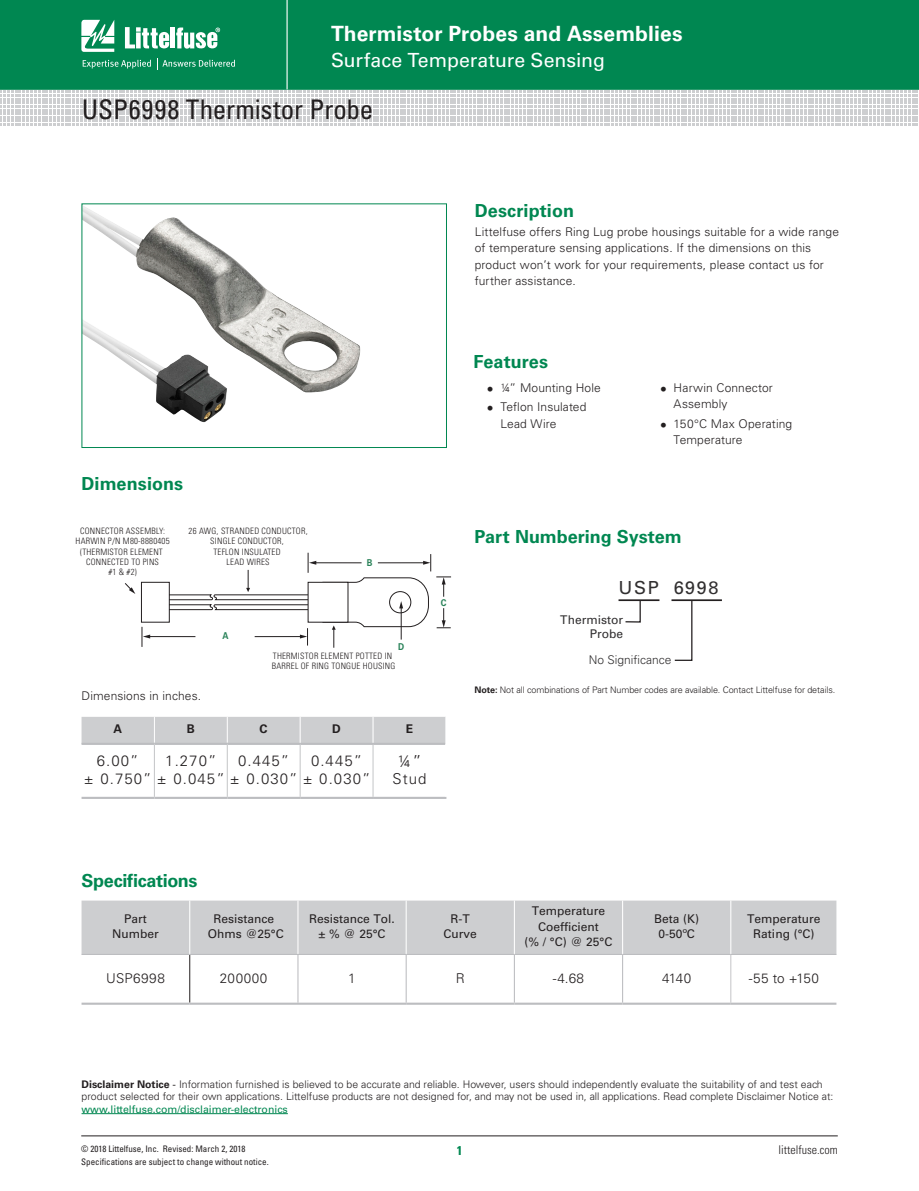
<style>
.page{position:relative;width:919px;height:1191px;background:#fff}
.page>*{position:absolute;margin:0;border:0;box-sizing:border-box;transform-origin:0 0}
.t1{font:condensed 27px "Univers LT Std";color:#231f20}
.t2{font:700 21px "Univers LT Std";letter-spacing:.005em;color:#fff}
.t3{font:19.5px "Univers LT Std";color:#fff}
.t4{font:700 18px "Univers LT Std";color:#008751}
.t5{font:700 18px "Univers LT Std";letter-spacing:-.02em;color:#008751}
.t6{font:18px "Univers";letter-spacing:.09em;color:#312f30}
.t7{font:300 16.5px "Univers LT Std";color:#231f20}
.t8{font:300 15px/18px "Univers LT Std";letter-spacing:.07em;color:#231f20}
.t9{font:300 13.5px "Univers LT Std";letter-spacing:.03em;color:#231f20}
.t10{font:700 condensed 12.75px "Univers LT Std";color:#008751}
.t11{font:12.6px "Univers";color:#211e1e;scale:.86 1}
.t12{font:300 12px/16.5px "Univers LT Std";letter-spacing:.01em;color:#231f20}
.t13{font:12px/15.8px "Univers LT Std";color:#231f20;text-align:center}
.t14{font:12px/13.5px "Univers";color:#312f30;text-align:right}
.t15{font:300 condensed 12px "Univers LT Std";color:#231f20}
.t16{font:300 12px "Univers";color:#312f30}
.t17{font:700 12px "Univers LT Std";color:#231f20}
.t18{font:300 10.5px/12px "Univers LT Std";color:#231f20}
.t19{font:10.5px "Univers LT Std";color:#008751}
.t20{font:9.45px "Univers";color:#231f20;scale:.9 1}
.t21{font:700 9.45px "Univers";color:#2b835a;scale:.9 1}
.t22{font:condensed 9px "Univers LT Std";color:#231f20}
.t23{font:300 9px "Univers";letter-spacing:-.01em;color:#231f20}
.t24{font:300 condensed 8.85px/10.2px "Univers";letter-spacing:.025em;color:#231f20;text-align:center}
.s1{font-family:"Univers";font-size:13.5px}
.s2{font-weight:700}
.s3{font-weight:400}
</style>
<div class="page">
<hr style="left:81px;top:1135px;width:756px;height:1px;background:#231f20">
<div style="left:0;top:0;width:918px;height:90px;background:#008751"></div>
<hr style="left:286px;top:0;width:1px;height:89px;background:#fff">
<svg style="left:81px;top:20px;width:33px;height:32px"></svg>
<div style="left:170px;top:28px;width:5px;height:20px;background:#fff"></div>
<svg style="left:176px;top:28px;width:44px;height:21px"></svg>
<svg style="left:125px;top:27px;width:44px;height:21px"></svg>
<svg style="left:83px;top:60px;width:68px;height:9px"></svg>
<svg style="left:157px;top:58px;width:78px;height:11px"></svg>
<svg style="left:0;top:91px;width:917px;height:35px"></svg>
<hr style="left:81px;top:1113px;width:207px;height:1px;background:#008751">
<img style="left:83px;top:206px;width:277px;height:216px">
<div style="left:81px;top:203px;width:366px;height:245px;border:1px solid #008751"></div>
<hr style="left:81px;top:797px;width:73px;height:2px;background:#bcbdc0">
<hr style="left:154px;top:797px;width:73px;height:2px;background:#bcbdc0">
<hr style="left:227px;top:797px;width:73px;height:2px;background:#bcbdc0">
<hr style="left:300px;top:797px;width:73px;height:2px;background:#bcbdc0">
<hr style="left:373px;top:797px;width:73px;height:2px;background:#bcbdc0">
<hr style="left:81px;top:743px;width:73px;height:2px;background:#bcbdc0">
<hr style="left:154px;top:743px;width:73px;height:2px;background:#bcbdc0">
<hr style="left:227px;top:743px;width:73px;height:2px;background:#bcbdc0">
<hr style="left:300px;top:743px;width:73px;height:2px;background:#bcbdc0">
<hr style="left:373px;top:743px;width:72px;height:2px;background:#bcbdc0">
<div style="left:81px;top:717px;width:365px;height:27px;background:#cdced0"></div>
<hr style="left:154px;top:745px;width:1px;height:52px;background:#c7c8ca">
<hr style="left:227px;top:745px;width:1px;height:52px;background:#c7c8ca">
<hr style="left:299px;top:745px;width:2px;height:52px;background:#c7c8ca">
<hr style="left:372px;top:745px;width:1px;height:52px;background:#c7c8ca">
<svg style="left:125px;top:583px;width:10px;height:11px"></svg>
<div style="left:141px;top:582px;width:28px;height:40px;border:1px solid #231f20"></div>
<svg style="left:142px;top:553px;width:309px;height:94px"></svg>
<div style="left:81px;top:900px;width:755px;height:54px;background:#cdced0"></div>
<hr style="left:189px;top:955px;width:1px;height:47px;background:#231f20">
<hr style="left:297px;top:955px;width:1px;height:47px;background:#bcbdc0">
<hr style="left:405px;top:955px;width:1px;height:47px;background:#bcbdc0">
<hr style="left:514px;top:955px;width:1px;height:47px;background:#bcbdc0">
<hr style="left:622px;top:955px;width:1px;height:47px;background:#bcbdc0">
<hr style="left:81px;top:954px;width:109px;height:1px;background:#bcbdc0">
<hr style="left:190px;top:954px;width:108px;height:1px;background:#bcbdc0">
<hr style="left:298px;top:954px;width:108px;height:1px;background:#bcbdc0">
<hr style="left:406px;top:954px;width:108px;height:1px;background:#bcbdc0">
<hr style="left:514px;top:954px;width:108px;height:1px;background:#bcbdc0">
<hr style="left:622px;top:954px;width:108px;height:1px;background:#bcbdc0">
<hr style="left:730px;top:954px;width:106px;height:1px;background:#bcbdc0">
<hr style="left:189px;top:900px;width:1px;height:54px;background:#fff">
<hr style="left:297px;top:900px;width:1px;height:54px;background:#fff">
<hr style="left:405px;top:900px;width:1px;height:54px;background:#fff">
<hr style="left:514px;top:900px;width:1px;height:54px;background:#fff">
<hr style="left:622px;top:900px;width:1px;height:54px;background:#fff">
<hr style="left:730px;top:900px;width:1px;height:54px;background:#fff">
<hr style="left:730px;top:955px;width:1px;height:47px;background:#c7c8ca">
<hr style="left:81px;top:1002px;width:109px;height:2px;background:#bcbdc0">
<hr style="left:190px;top:1002px;width:108px;height:2px;background:#bcbdc0">
<hr style="left:298px;top:1002px;width:108px;height:2px;background:#bcbdc0">
<hr style="left:406px;top:1002px;width:108px;height:2px;background:#bcbdc0">
<hr style="left:514px;top:1002px;width:108px;height:2px;background:#bcbdc0">
<hr style="left:622px;top:1002px;width:108px;height:2px;background:#bcbdc0">
<hr style="left:730px;top:1002px;width:106px;height:2px;background:#bcbdc0">
<svg style="left:624px;top:601px;width:17px;height:22px"></svg>
<svg style="left:673px;top:601px;width:20px;height:60px"></svg>
<hr style="left:671px;top:599px;width:50px;height:2px;background:#231f20">
<hr style="left:618px;top:599px;width:41px;height:2px;background:#231f20">
<h2 class="t2" style="left:331px;top:21px;width:353px">Thermistor Probes and Assemblies</h2>
<h3 class="t3" style="left:331px;top:48px;width:275px">Surface Temperature Sensing</h3>
<h1 class="t1" style="left:82px;top:92px;width:293px">USP6998 Thermistor Probe</h1>
<h3 class="t4" style="left:81px;top:473px;width:103px">Dimensions</h3>
<p class="t24" style="left:76px;top:526px;width:96px">CONNECTOR ASSEMBLY:<br>HARWIN P/N M80-8880405 (THERMISTOR ELEMENT<br>CONNECTED TO PINS<br>#1 &amp; #2)</p>
<p class="t24" style="left:189px;top:526px;width:120px">26 AWG, STRANDED CONDUCTOR,<br>SINGLE CONDUCTOR,<br>TEFLON INSULATED<br>LEAD WIRES</p>
<p class="t21" style="left:222px;top:630px;width:8px">A</p>
<p class="t21" style="left:367px;top:557px;width:8px">B</p>
<p class="t21" style="left:398px;top:641px;width:8px">D</p>
<p class="t12" style="left:81px;top:687px;width:121px">Dimensions in inches.</p>
<p class="t11" style="left:178px;top:694px;width:11px">A</p>
<p class="t24" style="left:272px;top:650px;width:125px;text-align:left">THERMISTOR ELEMENT POTTED IN<br>BARREL OF RING TONGUE HOUSING</p>
<p class="t20" style="left:245px;top:722px;width:30px">0.445”</p>
<p class="t17" style="left:113px;top:722px;width:10px">A</p>
<p class="t17" style="left:187px;top:722px;width:10px">B</p>
<p class="t17" style="left:259px;top:722px;width:10px">C</p>
<p class="t17" style="left:332px;top:722px;width:10px">D</p>
<p class="t17" style="left:406px;top:722px;width:9px">E</p>
<p class="t8" style="left:84px;top:751px;width:288px;text-indent:13px">6.00”<br>± 0.750” ± 0.045” ± 0.030” ± 0.030”</p>
<p class="t8" style="left:165px;top:751px;width:53px">1.270”</p>
<p class="t8" style="left:238px;top:751px;width:53px">0.445”</p>
<p class="t8" style="left:311px;top:751px;width:53px">0.445”</p>
<h3 class="t7" style="left:397px;top:751px;width:26px">1/4”</h3>
<p class="t8" style="left:392px;top:769px;width:35px">Stud</p>
<p class="t21" style="left:441px;top:597px;width:8px">C</p>
<h3 class="t4" style="left:475px;top:200px;width:101px">Description</h3>
<p class="t12" style="left:475px;top:223px;width:365px">Littelfuse offers Ring Lug probe housings suitable for a wide range of temperature sensing applications. If the dimensions on this product won’t work for your requirements, please contact us for further assistance.</p>
<h3 class="t4" style="left:473px;top:351px;width:76px">Features</h3>
<p class="t12" style="left:487px;top:379px;width:115px"><span class="s1">•</span> 1/4” Mounting Hole</p>
<p class="t12" style="left:500px;top:398px;width:87px;text-indent:-14px"><span class="s1">•</span> Teflon Insulated<br>Lead Wire</p>
<p class="t12" style="left:673px;top:379px;width:101px;text-indent:-14px"><span class="s1">•</span> Harwin Connector<br>Assembly</p>
<p class="t12" style="left:673px;top:415px;width:120px;text-indent:-14px"><span class="s1">•</span> 150°C Max Operating<br>Temperature</p>
<h3 class="t4" style="left:474px;top:525px;width:209px">Part Numbering System</h3>
<h3 class="t6" style="left:618px;top:576px;width:102px">USP 6998</h3>
<p class="t14" style="left:560px;top:613px;width:64px">Thermistor<br>Probe</p>
<p class="t16" style="left:588px;top:652px;width:84px">No Significance</p>
<p class="t23" style="left:474px;top:684px;width:362px"><span class="s2">Note:</span> Not all combinations of Part Number codes are available. Contact Littelfuse for details.</p>
<h3 class="t5" style="left:81px;top:869px;width:118px">Specifications</h3>
<p class="t13" style="left:112px;top:910px;width:48px">Part<br>Number</p>
<p class="t13" style="left:208px;top:910px;width:77px">Resistance<br>Ohms @25°C</p>
<p class="t13" style="left:309px;top:910px;width:87px">Resistance Tol. ± % @ 25°C</p>
<p class="t13" style="left:443px;top:910px;width:35px">R-T<br>Curve</p>
<p class="t13" style="left:524px;top:902px;width:89px">Temperature<br>Coefficient<br>(% / °C) @ 25°C</p>
<p class="t13" style="left:654px;top:910px;width:47px">Beta (K)<br>0-50ºC</p>
<p class="t13" style="left:747px;top:910px;width:75px">Temperature<br>Rating (°C)</p>
<p class="t9" style="left:106px;top:969px;width:60px">USP6998</p>
<p class="t9" style="left:220px;top:969px;width:49px">200000</p>
<p class="t9" style="left:348px;top:969px;width:9px">1</p>
<p class="t9" style="left:456px;top:969px;width:11px">R</p>
<p class="t9" style="left:553px;top:969px;width:33px">-4.68</p>
<p class="t9" style="left:662px;top:969px;width:31px">4140</p>
<p class="t9" style="left:748px;top:969px;width:72px">-55 to +150</p>
<p class="t18" style="left:81px;top:1078px;width:753px"><span class="s2">Disclaimer Notice</span> <span class="s3">-</span> Information furnished is believed to be accurate and reliable. However, users should independently evaluate the suitability of and test each product selected for their own applications. Littelfuse products are not designed for, and may not be used in, all applications. Read complete Disclaimer Notice at:</p>
<p class="t19" style="left:81px;top:1102px;width:208px">www.littelfuse.com/disclaimer-electronics</p>
<p class="t22" style="left:81px;top:1142px;width:166px">© 2018 Littelfuse, Inc. Revised: March 2, 2018</p>
<p class="t10" style="left:456px;top:1142px;width:7px">1</p>
<p class="t15" style="left:778px;top:1142px;width:61px">littelfuse.com</p>
<p class="t22" style="left:81px;top:1156px;width:189px">Specifications are subject to change without notice.</p>
</div>
